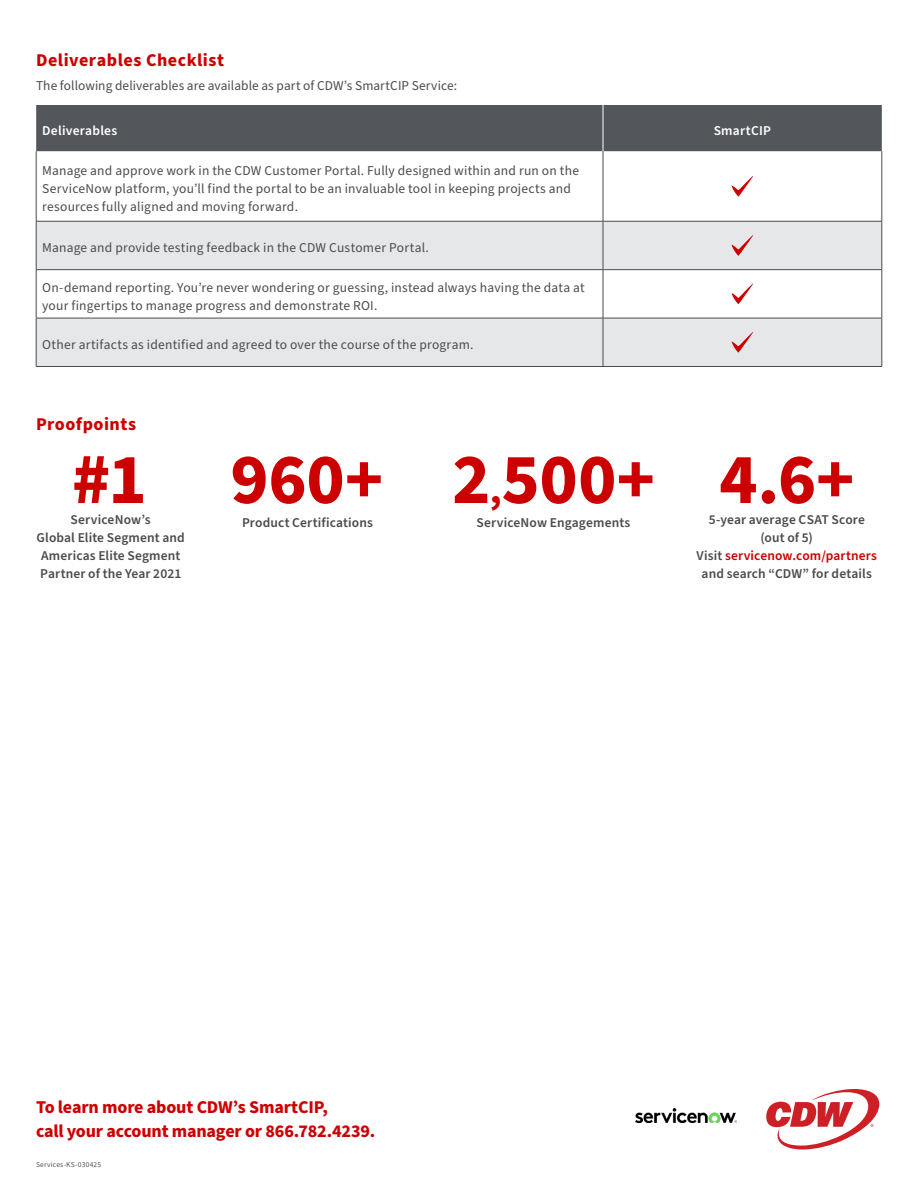
<style>
.page{position:relative;width:918px;height:1188px;background:#fff}
.page>*{position:absolute;margin:0;border:0;box-sizing:border-box;transform-origin:0 0}
.t1{font:700 72px "Source Sans Pro";letter-spacing:-.005em;color:#c00}
.Body{font:700 18px/24px "Source Sans Pro";letter-spacing:-.01em;color:#c00}
.Body-2{font:700 18px "Source Sans Pro";letter-spacing:.03em;color:#c00}
.Body-3{font:13.5px/18px "Source Sans Pro";letter-spacing:.015em;color:#4b4c4d}
.Body-4{font:600 13.5px/18px "Source Sans Pro";letter-spacing:.01em;color:#4b4c4d;text-align:center}
.t2{font:600 13.5px "Source Sans Pro";letter-spacing:.02em;color:#fff}
.t3{font:7.5px "Source Sans Pro";letter-spacing:.03em;color:#53565a}
.s1{font-size:39px}
.s2{color:#c00}
</style>
<div class="page">
<svg style="left:766px;top:1089px;width:113px;height:61px"></svg>
<div style="left:36px;top:105px;width:846px;height:46px;background:#53565a"></div>
<svg style="left:37px;top:222px;width:845px;height:144px;fill:#e6e7e9"></svg>
<hr style="left:603px;top:105px;width:1px;height:46px;background:#fff">
<hr style="left:36px;top:151px;width:1px;height:70px;background:#4b4c4d">
<hr style="left:603px;top:151px;width:1px;height:70px;background:#4b4c4d">
<hr style="left:882px;top:151px;width:1px;height:70px;background:#4b4c4d">
<hr style="left:36px;top:270px;width:1px;height:48px;background:#4b4c4d">
<hr style="left:603px;top:270px;width:1px;height:48px;background:#4b4c4d">
<hr style="left:882px;top:270px;width:1px;height:48px;background:#4b4c4d">
<hr style="left:36px;top:221px;width:567px;height:1px;background:#4b4c4d">
<hr style="left:36px;top:221px;width:1px;height:48px;background:#4b4c4d">
<hr style="left:36px;top:269px;width:567px;height:1px;background:#4b4c4d">
<hr style="left:603px;top:221px;width:279px;height:1px;background:#4b4c4d">
<hr style="left:603px;top:221px;width:1px;height:48px;background:#4b4c4d">
<hr style="left:882px;top:221px;width:1px;height:48px;background:#4b4c4d">
<hr style="left:603px;top:269px;width:279px;height:1px;background:#4b4c4d">
<hr style="left:36px;top:318px;width:567px;height:1px;background:#4b4c4d">
<hr style="left:36px;top:318px;width:1px;height:48px;background:#4b4c4d">
<hr style="left:36px;top:366px;width:567px;height:1px;background:#4b4c4d">
<hr style="left:603px;top:318px;width:279px;height:1px;background:#4b4c4d">
<hr style="left:603px;top:318px;width:1px;height:48px;background:#4b4c4d">
<hr style="left:882px;top:318px;width:1px;height:48px;background:#4b4c4d">
<hr style="left:603px;top:366px;width:279px;height:1px;background:#4b4c4d">
<svg style="left:732px;top:176px;width:21px;height:21px"></svg>
<svg style="left:732px;top:235px;width:21px;height:21px"></svg>
<svg style="left:732px;top:283px;width:21px;height:21px"></svg>
<svg style="left:732px;top:332px;width:21px;height:21px"></svg>
<img style="left:635px;top:1108px;width:101px;height:15px">
<p class="Body-2" style="left:36px;top:47px;width:190px">Deliverables Checklist</p>
<p class="Body-3" style="left:36px;top:77px;width:423px">The following deliverables are available as part of CDW’s SmartCIP Service:</p>
<p class="t2" style="left:42px;top:122px;width:77px">Deliverables</p>
<p class="t2" style="left:714px;top:122px;width:59px">SmartCIP</p>
<p class="Body-3" style="left:42px;top:162px;width:538px">Manage and approve work in the CDW Customer Portal. Fully designed within and run on the<br>ServiceNow platform, you’ll find the portal to be an invaluable tool in keeping projects and resources fully aligned and moving forward.</p>
<p class="Body-3" style="left:42px;top:239px;width:388px">Manage and provide testing feedback in the CDW Customer Portal.</p>
<p class="Body-3" style="left:42px;top:279px;width:544px">On-demand reporting. You’re never wondering or guessing, instead always having the data at your fingertips to manage progress and demonstrate ROI.</p>
<p class="Body-3" style="left:42px;top:336px;width:433px">Other artifacts as identified and agreed to over the course of the program.</p>
<p class="Body-2" style="left:36px;top:412px;width:102px">Proofpoints</p>
<p class="t1" style="left:72px;top:430px;width:76px">#1</p>
<p class="Body-4" style="left:37px;top:511px;width:150px">ServiceNow’s<br>Global Elite Segment and<br>Americas Elite Segment<br>Partner of the Year 2021</p>
<p class="t1" style="left:230px;top:430px;width:154px">960+</p>
<p class="t1" style="left:452px;top:430px;width:204px">2<span class="s1">,</span>500+</p>
<p class="t1" style="left:719px;top:430px;width:137px">4.6+</p>
<p class="Body-4" style="left:242px;top:514px;width:132px">Product Certifications</p>
<p class="Body-4" style="left:477px;top:513px;width:155px">ServiceNow Engagements</p>
<p class="Body-4" style="left:709px;top:510px;width:158px">5-year average CSAT Score (out of 5)</p>
<p class="Body-4" style="left:697px;top:546px;width:182px">Visit <span class="s2">servicenow.com/partners </span>and search “CDW” for details</p>
<h2 class="Body" style="left:36px;top:1095px;width:341px">To learn more about CDW’s SmartCIP,<br>call your account manager or 866.782.4239.</h2>
<p class="t3" style="left:36px;top:1160px;width:67px">Services-KS-030425</p>
</div>
